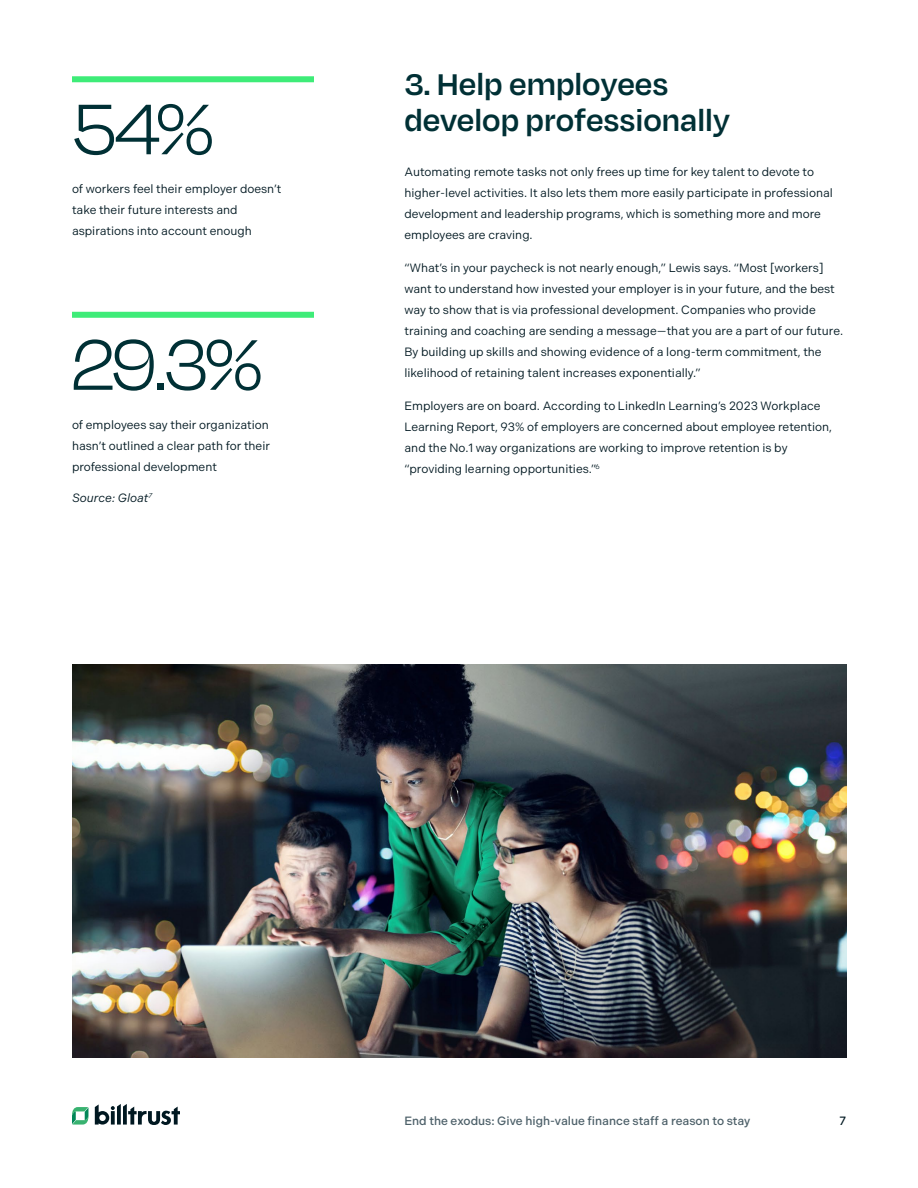
<style>
.page{position:relative;width:918px;height:1188px;background:#fff}
.page>*{position:absolute;margin:0;border:0;box-sizing:border-box;transform-origin:0 0}
.Pull_Quote_Number{font:300 82.5px "Degular Display";color:#003035}
.t1{font:600 34.5px/36px "Degular";color:#003035}
.Body_Copy{font:12px/21px "Indivisible";color:#001821}
.t2{font:500 12px "Indivisible";color:#4d6069}
.Pull_Quote{font:italic 12px "Indivisible";color:#001821}
.t3{font:500 12px "Indivisible";color:#001821}
</style>
<div class="page">
<svg style="left:72px;top:1107px;width:16px;height:18px"></svg>
<svg style="left:95px;top:1104px;width:85px;height:21px"></svg>
<div style="left:72px;top:76px;width:242px;height:6px;background:#3eec78"></div>
<div style="left:72px;top:312px;width:242px;height:6px;background:#3eec78"></div>
<img style="left:72px;top:665px;width:774px;height:393px">
<p class="Pull_Quote_Number" style="left:72px;top:83px;width:144px">54%</p>
<p class="Body_Copy" style="left:72px;top:179px;width:211px">of workers feel their employer doesn’t take their future interests and aspirations into account enough</p>
<p class="Pull_Quote_Number" style="left:72px;top:318px;width:192px">29.3%</p>
<p class="Body_Copy" style="left:72px;top:414px;width:200px;text-align:justify">of employees say their organization hasn’t outlined a clear path for their professional development</p>
<p class="Pull_Quote" style="left:72px;top:491px;width:82px">Source: Gloat<sup>7</sup></p>
<h2 class="t1" style="left:405px;top:65px;width:327px">3. Help employees develop professionally</h2>
<p class="Body_Copy" style="left:405px;top:162px;width:430px">Automating remote tasks not only frees up time for key talent to devote to higher-level activities. It also lets them more easily participate in professional development and leadership programs, which is something more and more employees are craving.</p>
<p class="Body_Copy" style="left:405px;top:258px;width:440px">“What’s in your paycheck is not nearly enough,” Lewis says. “Most [workers] want to understand how invested your employer is in your future, and the best way to show that is via professional development. Companies who provide training and coaching are sending a message—that you are a part of our future.<br>By building up skills and showing evidence of a long-term commitment, the likelihood of retaining talent increases exponentially.”</p>
<p class="Body_Copy" style="left:405px;top:396px;width:429px">Employers are on board. According to LinkedIn Learning’s 2023 Workplace Learning Report, 93% of employers are concerned about employee retention, and the No.1 way organizations are working to improve retention is by “providing learning opportunities.”<sup>6</sup></p>
<p class="t2" style="left:405px;top:1114px;width:347px">End the exodus: Give high-value finance staff a reason to stay</p>
<p class="t3" style="left:839px;top:1114px;width:8px">7</p>
</div>
